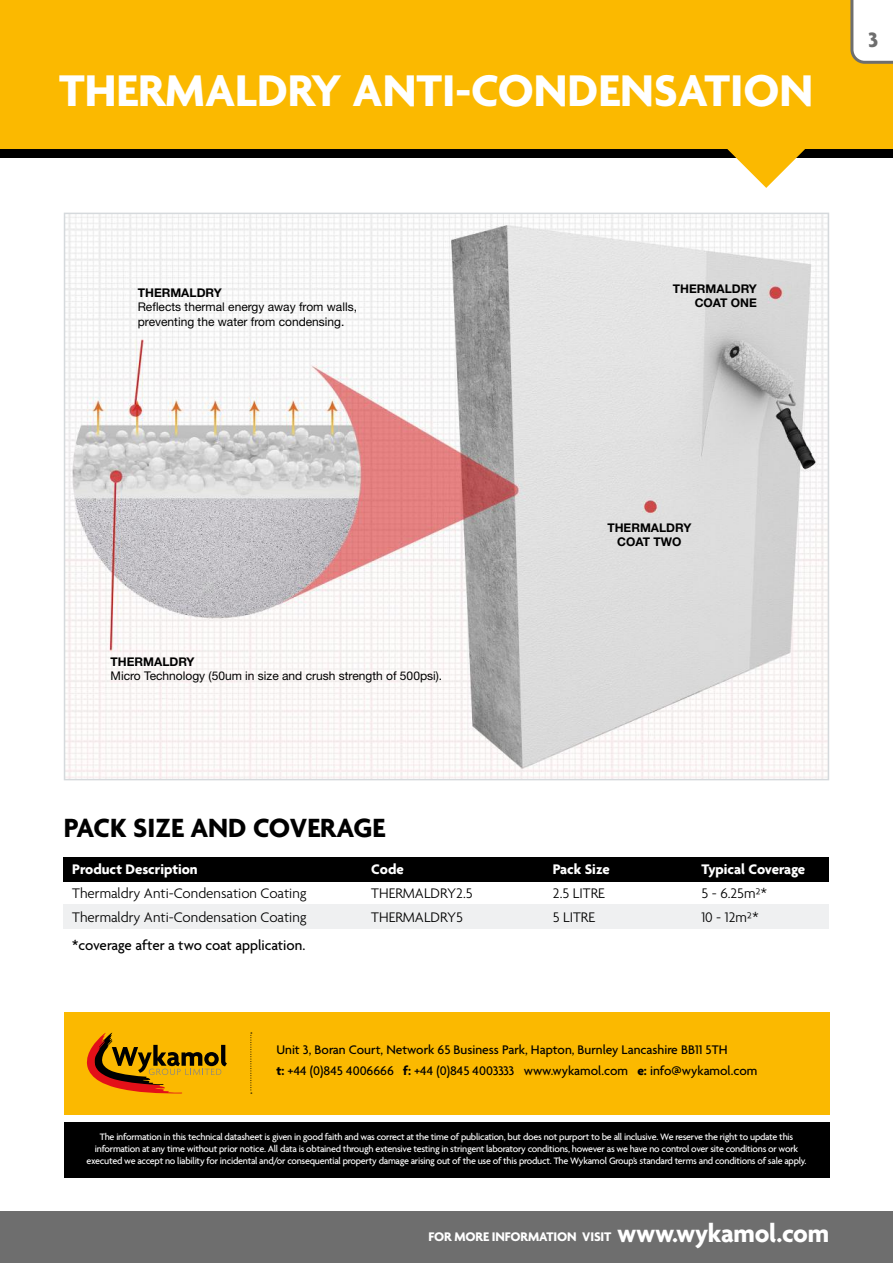
<style>
.page{position:relative;width:893px;height:1263px;background:#fff}
.page>*{position:absolute;margin:0;border:0;box-sizing:border-box;transform-origin:0 0}
.t1{font:700 48px "Agenda";color:#fff}
.t2{font:700 28.5px "Agenda";color:#000}
.t3{font:700 22.5px "Agenda";color:#6e6e6e}
.t4{font:300 15px "Agenda";color:#000}
.t5{font:700 15px "Agenda";color:#fff}
.t6{font:500 15px "Agenda";color:#000}
.t7{font:500 13.5px/20.4px "Agenda";color:#000}
.t8{font:700 13.5px "Agenda";letter-spacing:-.01em;color:#fff}
.t9{font:12px/14.4px "Helvetica Neue LT Std";color:#000}
.t10{font:700 12px/14.4px "Helvetica Neue LT Std";color:#000;text-align:right}
.t11{font:500 10.05px/12px "Agenda";letter-spacing:-.025em;color:#fff;text-align:center}
.s1{font-weight:700}
.s2{font-size:27px}
</style>
<div class="page">
<div style="left:0;top:149px;width:893px;height:8px;background:#000"></div>
<div style="left:0;top:1212px;width:893px;height:51px;background:#6e6e6e"></div>
<svg style="left:727px;top:149px;width:78px;height:39px"></svg>
<div style="left:0;top:0;width:893px;height:149px;background:#fbb900"></div>
<svg style="left:850px;top:0;width:43px;height:64px;background:#efede7"></svg>
<img style="left:67px;top:216px;width:759px;height:561px">
<div style="left:64px;top:858px;width:765px;height:24px;background:#000"></div>
<div style="left:64px;top:904px;width:765px;height:25px;background:#eff0f1"></div>
<div style="left:64px;top:1123px;width:765px;height:55px;background:#000"></div>
<div style="left:64px;top:1012px;width:765px;height:102px;background:#fbb900"></div>
<svg style="left:87px;top:1033px;width:140px;height:60px"></svg>
<svg style="left:250px;top:1033px;width:2px;height:61px"></svg>
<h1 class="t1" style="left:59px;top:65px;width:756px">THERMALDRY ANTI-CONDENSATION</h1>
<h3 class="t3" style="left:868px;top:28px;width:12px">3</h3>
<p class="t10" style="left:138px;top:285px;width:86px">THERMALDRY</p>
<p class="t9" style="left:138px;top:300px;width:221px">Reflects thermal energy away from walls, preventing the water from condensing.</p>
<p class="t10" style="left:673px;top:281px;width:86px">THERMALDRY<br>COAT ONE</p>
<p class="t10" style="left:111px;top:654px;width:86px">THERMALDRY</p>
<p class="t9" style="left:111px;top:669px;width:333px">Micro Technology (50um in size and crush strength of 500psi).</p>
<h2 class="t2" style="left:64px;top:813px;width:323px">PACK SIZE AND COVERAGE</h2>
<p class="t10" style="left:607px;top:520px;width:86px;text-align:center">THERMALDRY<br>COAT TWO</p>
<h3 class="t5" style="left:72px;top:861px;width:127px">Product Description</h3>
<h3 class="t5" style="left:371px;top:861px;width:34px">Code</h3>
<h3 class="t5" style="left:553px;top:861px;width:59px">Pack Size</h3>
<h3 class="t5" style="left:701px;top:861px;width:105px">Typical Coverage</h3>
<h3 class="t4" style="left:72px;top:885px;width:236px">Thermaldry Anti-Condensation Coating</h3>
<h3 class="t4" style="left:371px;top:885px;width:103px">THERMALDRY2.5</h3>
<h3 class="t4" style="left:553px;top:885px;width:54px">2.5 LITRE</h3>
<h3 class="t4" style="left:701px;top:885px;width:67px">5 - 6.25m²*</h3>
<h3 class="t4" style="left:72px;top:909px;width:236px">Thermaldry Anti-Condensation Coating</h3>
<h3 class="t4" style="left:371px;top:909px;width:93px">THERMALDRY5</h3>
<h3 class="t4" style="left:553px;top:909px;width:44px">5 LITRE</h3>
<h3 class="t4" style="left:701px;top:909px;width:59px">10 - 12m²*</h3>
<h3 class="t6" style="left:72px;top:937px;width:235px">*coverage after a two coat application.</h3>
<h3 class="t7" style="left:276px;top:1040px;width:483px">Unit 3, Boran Court, Network 65 Business Park, Hapton, Burnley Lancashire BB11 5TH<br><span class="s1">t:</span> +44 (0)845 4006666 <span class="s1">f:</span> +44 (0)845 4003333 www.wykamol.com <span class="s1">e:</span> info@wykamol.com</h3>
<p class="t11" style="left:87px;top:1131px;width:721px">The information in this technical datasheet is given in good faith and was correct at the time of publication, but does not purport to be all inclusive. We reserve the right to update this information at any time without prior notice. All data is obtained through extensive testing in stringent laboratory conditions, however as we have no control over site conditions or work executed we accept no liability for incidental and/or consequential property damage arising out of the use of this product. The Wykamol Group’s standard terms and conditions of sale apply.</p>
<h3 class="t8" style="left:428px;top:1229px;width:402px">FOR MORE INFORMATION VISIT <span class="s2">www.wykamol.com</span></h3>
</div>
